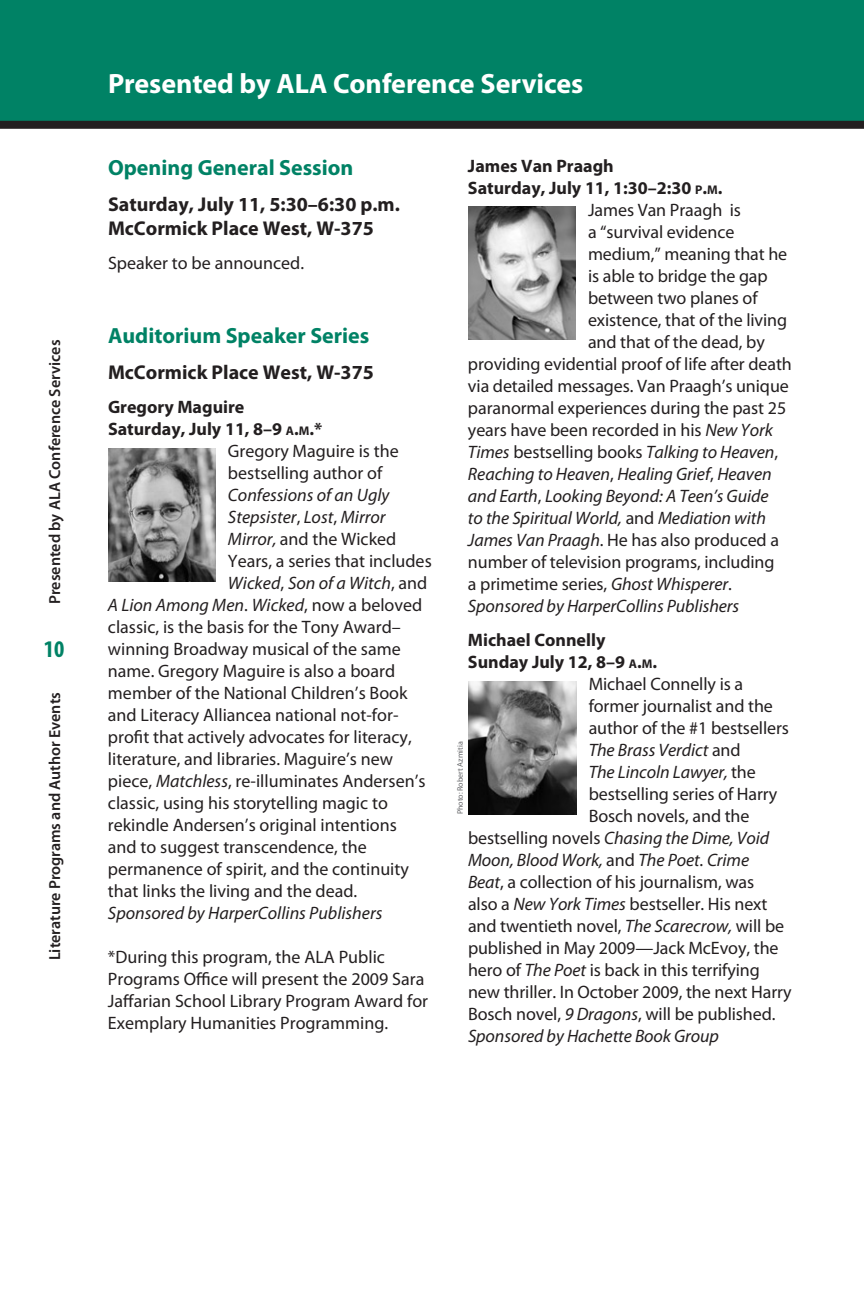
<style>
.page{position:relative;width:864px;height:1296px;background:#fff}
.page>*{position:absolute;margin:0;border:0;box-sizing:border-box;transform-origin:0 0}
.t1{font:700 28px "Myriad Pro";color:#fff}
.t2{font:700 condensed 24px "Myriad Pro";color:#008265}
.t3{font:700 22px "Myriad Pro";color:#008265}
.t4{font:700 20px/24px "Myriad Pro";color:#231f20}
.t5{font:18px/22px "Myriad Pro";color:#231f20}
.t6{font:italic 18px "Myriad Pro";letter-spacing:-.005em;color:#231f20}
.t7{font:700 18px "Myriad Pro";color:#231f20}
.t8{font:600 16px "Myriad Pro";color:#231f20}
.t9{font:8px "Myriad Pro";color:#636467}
.s1{font-size:12.6px}
.s2{font-style:inherit}
.s3{font-style:normal}
.s4{font-style:italic}
</style>
<div class="page">
<div style="left:0;top:0;width:864px;height:126px;background:#008265"></div>
<div style="left:0;top:121px;width:864px;height:8px;background:#231f20"></div>
<img style="left:108px;top:449px;width:108px;height:133px">
<img style="left:468px;top:206px;width:108px;height:134px">
<img style="left:469px;top:681px;width:108px;height:134px">
<p class="t8" style="left:44px;top:604px;width:266px;rotate:-90deg">Presented by ALA Conference Services</p>
<h2 class="t2" style="left:44px;top:634px;width:22px">10</h2>
<p class="t8" style="left:44px;top:960px;width:270px;rotate:-90deg">Literature Programs and Author Events</p>
<h1 class="t1" style="left:108px;top:65px;width:477px">Presented by ALA Conference Services</h1>
<p class="t3" style="left:108px;top:153px;width:247px">Opening General Session</p>
<p class="t4" style="left:108px;top:192px;width:294px">Saturday, July 11, 5:30–6:30 p.m.<br>McCormick Place West, W-375</p>
<p class="t5" style="left:108px;top:252px;width:198px">Speaker to be announced.</p>
<p class="t3" style="left:108px;top:322px;width:263px">Auditorium Speaker Series</p>
<p class="t4" style="left:108px;top:360px;width:267px">McCormick Place West, W-375</p>
<p class="t7" style="left:108px;top:395px;width:138px">Gregory Maguire</p>
<p class="t7" style="left:108px;top:417px;width:216px">Saturday, July 11, 8–9 <span class="s1">A</span><span class="s2">.</span><span class="s1">M</span>.*</p>
<p class="t5" style="left:228px;top:440px;width:172px">Gregory Maguire is the</p>
<p class="t5" style="left:228px;top:462px;width:156px">bestselling author of</p>
<p class="t6" style="left:228px;top:484px;width:163px">Confessions of an Ugly</p>
<p class="t6" style="left:228px;top:506px;width:159px">Stepsister<span class="s3">,</span> Lost<span class="s3">,</span> Mirror</p>
<p class="t5" style="left:228px;top:528px;width:170px"><span class="s4">Mirror,</span> and the Wicked</p>
<p class="t5" style="left:228px;top:550px;width:205px">Years, a series that includes</p>
<p class="t6" style="left:228px;top:572px;width:201px">Wicked<span class="s3">,</span> Son of a Witch<span class="s3">, and</span></p>
<p class="t6" style="left:108px;top:594px;width:316px">A Lion Among Men<span class="s3">.</span> Wicked<span class="s3">, now a beloved</span></p>
<p class="t5" style="left:108px;top:616px;width:294px">classic, is the basis for the Tony Award–</p>
<p class="t5" style="left:108px;top:638px;width:294px">winning Broadway musical of the same</p>
<p class="t5" style="left:108px;top:660px;width:289px">name. Gregory Maguire is also a board</p>
<p class="t5" style="left:108px;top:682px;width:301px">member of the National Children’s Book</p>
<p class="t5" style="left:108px;top:704px;width:292px">and Literacy Alliancea national not-for-</p>
<p class="t5" style="left:108px;top:726px;width:305px">profit that actively advocates for literacy,</p>
<p class="t5" style="left:108px;top:748px;width:287px">literature, and libraries. Maguire’s new</p>
<p class="t5" style="left:108px;top:770px;width:319px">piece, <span class="s4">Matchless</span>, re-illuminates Andersen’s</p>
<p class="t5" style="left:108px;top:792px;width:281px">classic, using his storytelling magic to</p>
<p class="t5" style="left:108px;top:814px;width:290px">rekindle Andersen’s original intentions</p>
<p class="t5" style="left:108px;top:836px;width:260px">and to suggest transcendence, the</p>
<p class="t5" style="left:108px;top:858px;width:302px">permanence of spirit, and the continuity</p>
<p class="t5" style="left:108px;top:880px;width:251px">that links the living and the dead.</p>
<p class="t6" style="left:108px;top:902px;width:276px">Sponsored by HarperCollins Publishers</p>
<p class="t5" style="left:108px;top:946px;width:322px">*During this program, the ALA Public Programs Office will present the 2009 Sara Jaffarian School Library Program Award for Exemplary Humanities Programming.</p>
<p class="t7" style="left:468px;top:154px;width:147px">James Van Praagh</p>
<p class="t7" style="left:468px;top:176px;width:256px">Saturday, July 11, 1:30–2:30 <span class="s1">P</span><span class="s2">.</span><span class="s1">M</span>.</p>
<p class="t5" style="left:588px;top:199px;width:154px">James Van Praagh is</p>
<p class="t5" style="left:588px;top:221px;width:148px">a “survival evidence</p>
<p class="t5" style="left:588px;top:243px;width:201px">medium,” meaning that he</p>
<p class="t5" style="left:588px;top:265px;width:181px">is able to bridge the gap</p>
<p class="t5" style="left:588px;top:287px;width:171px">between two planes of</p>
<p class="t5" style="left:588px;top:309px;width:201px">existence, that of the living</p>
<p class="t5" style="left:588px;top:331px;width:178px">and that of the dead, by</p>
<p class="t5" style="left:468px;top:353px;width:325px">providing evidential proof of life after death</p>
<p class="t5" style="left:468px;top:375px;width:322px">via detailed messages. Van Praagh’s unique</p>
<p class="t5" style="left:468px;top:397px;width:320px">paranormal experiences during the past 25</p>
<p class="t5" style="left:468px;top:419px;width:306px">years have been recorded in his <span class="s4">New York</span></p>
<p class="t6" style="left:468px;top:441px;width:312px">Times <span class="s3">bestselling books</span> Talking to Heaven<span class="s3">,</span></p>
<p class="t6" style="left:468px;top:463px;width:305px">Reaching to Heaven<span class="s3">,</span> Healing Grief<span class="s3">,</span> Heaven</p>
<p class="t6" style="left:468px;top:485px;width:302px">and Earth<span class="s3">,</span> Looking Beyond: A Teen’s Guide</p>
<p class="t6" style="left:468px;top:507px;width:300px">to the Spiritual World, <span class="s3">and</span> Mediation with</p>
<p class="t5" style="left:468px;top:529px;width:313px"><span class="s4">James Van Praagh</span>. He has also produced a</p>
<p class="t5" style="left:468px;top:551px;width:308px">number of television programs, including</p>
<p class="t5" style="left:468px;top:573px;width:265px">a primetime series, <span class="s4">Ghost Whisperer</span>.</p>
<p class="t6" style="left:468px;top:595px;width:273px">Sponsored by HarperCollins Publishers</p>
<p class="t7" style="left:468px;top:628px;width:139px">Michael Connelly</p>
<p class="t7" style="left:468px;top:650px;width:191px">Sunday July 12, 8–9 <span class="s1">A</span><span class="s2">.</span><span class="s1">M</span><span class="s2">.</span></p>
<p class="t5" style="left:589px;top:673px;width:156px">Michael Connelly is a</p>
<p class="t5" style="left:589px;top:695px;width:186px">former journalist and the</p>
<p class="t5" style="left:589px;top:717px;width:202px">author of the #1 bestsellers</p>
<p class="t6" style="left:589px;top:739px;width:153px">The Brass Verdict <span class="s3">and</span></p>
<p class="t6" style="left:589px;top:761px;width:169px">The Lincoln Lawyer, <span class="s3">the</span></p>
<p class="t5" style="left:589px;top:783px;width:190px">bestselling series of Harry</p>
<p class="t5" style="left:589px;top:805px;width:162px">Bosch novels, and the</p>
<p class="t6" style="left:468px;top:827px;width:303px"><span class="s3">bestselling novels</span> Chasing the Dime, Void</p>
<p class="t6" style="left:468px;top:849px;width:283px">Moon, Blood Work, <span class="s3">and</span> The Poet<span class="s3">.</span> Crime</p>
<p class="t5" style="left:468px;top:871px;width:288px"><span class="s4">Beat</span>, a collection of his journalism, was</p>
<p class="t5" style="left:468px;top:893px;width:301px">also a <span class="s4">New York Times</span> bestseller. His next</p>
<p class="t5" style="left:468px;top:915px;width:318px">and twentieth novel, <span class="s4">The Scarecrow,</span> will be</p>
<p class="t5" style="left:468px;top:937px;width:312px">published in May 2009—Jack McEvoy, the</p>
<p class="t5" style="left:468px;top:959px;width:293px">hero of <span class="s4">The Poet</span> is back in this terrifying</p>
<p class="t5" style="left:468px;top:981px;width:325px">new thriller. In October 2009, the next Harry</p>
<p class="t5" style="left:468px;top:1003px;width:309px">Bosch novel, <span class="s4">9 Dragons</span>, will be published.</p>
<p class="t6" style="left:468px;top:1025px;width:253px">Sponsored by Hachette Book Group</p>
<p class="t9" style="left:455px;top:814px;width:75px;rotate:-90deg">Photo: Robert Azmitia</p>
</div>
